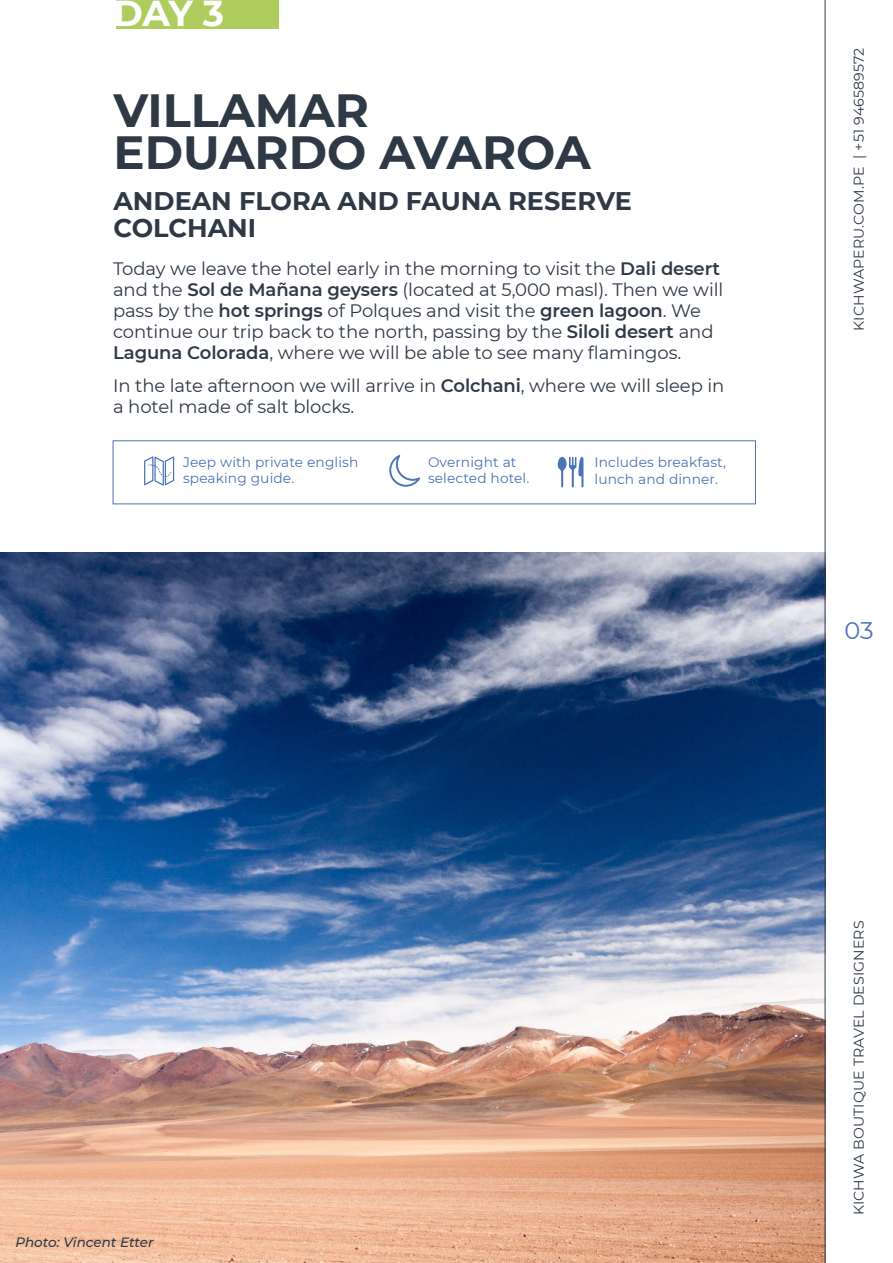
<style>
.page{position:relative;width:893px;height:1263px;background:#fff}
.page>*{position:absolute;margin:0;border:0;box-sizing:border-box;transform-origin:0 0}
.t1{font:700 46.5px/42px "Montserrat";color:#2f3946}
.t2{font:700 36px "Montserrat";color:#fff}
.t3{font:700 25.5px/27px "Montserrat";color:#2f3946}
.t4{font:24px "Montserrat";color:#4b73b5}
.t5{font:18px/21px "Montserrat";letter-spacing:-.005em;color:#2f3946}
.t6{font:14.1px "Montserrat";letter-spacing:.01em;color:#2f3946}
.t7{font:13.8px/16.5px "Montserrat";letter-spacing:.01em;color:#4b73b5}
.t8{font:italic 500 13.5px "Montserrat";color:#2f3946}
.s1{font-weight:600}
</style>
<div class="page">
<img style="left:0;top:552px;width:825px;height:711px">
<div style="left:117px;top:0;width:162px;height:29px;background:#afcd5f"></div>
<svg style="left:144px;top:456px;width:30px;height:30px"></svg>
<div style="left:113px;top:440px;width:643px;height:64px;border:1px solid #4b73b5"></div>
<svg style="left:389px;top:455px;width:31px;height:32px"></svg>
<svg style="left:557px;top:457px;width:26px;height:30px"></svg>
<hr style="left:825px;top:0;width:1px;height:1263px;background:#2f3946">
<h2 class="t2" style="left:113px;top:-8px;width:113px">DAY 3</h2>
<h1 class="t1" style="left:113px;top:90px;width:479px">VILLAMAR<br>EDUARDO AVAROA</h1>
<h3 class="t3" style="left:113px;top:188px;width:520px">ANDEAN FLORA AND FAUNA RESERVE<br>COLCHANI</h3>
<p class="t5" style="left:113px;top:258px;width:612px">Today we leave the hotel early in the morning to visit the <span class="s1">Dali desert </span>and the <span class="s1">Sol de Mañana geysers</span> (located at 5,000 masl). Then we will pass by the <span class="s1">hot springs</span> of Polques and visit the <span class="s1">green lagoon</span>. We continue our trip back to the north, passing by the <span class="s1">Siloli desert</span> and <span class="s1">Laguna Colorada</span>, where we will be able to see many flamingos.</p>
<p class="t5" style="left:113px;top:377px;width:613px">In the late afternoon we will arrive in <span class="s1">Colchani</span>, where we will sleep in a hotel made of salt blocks.</p>
<p class="t7" style="left:183px;top:453px;width:177px">Jeep with private english speaking guide.</p>
<p class="t7" style="left:428px;top:453px;width:103px">Overnight at selected hotel.</p>
<p class="t7" style="left:594px;top:454px;width:133px">Includes breakfast, lunch and dinner.</p>
<p class="t8" style="left:15px;top:1237px;width:140px">Photo: Vincent Etter</p>
<p class="t6" style="left:853px;top:331px;width:284px;rotate:-90deg">KICHWAPERU.COM.PE | +51 946589572</p>
<h3 class="t4" style="left:844px;top:621px;width:31px">03</h3>
<p class="t6" style="left:853px;top:1215px;width:296px;rotate:-90deg">KICHWA BOUTIQUE TRAVEL DESIGNERS</p>
</div>
